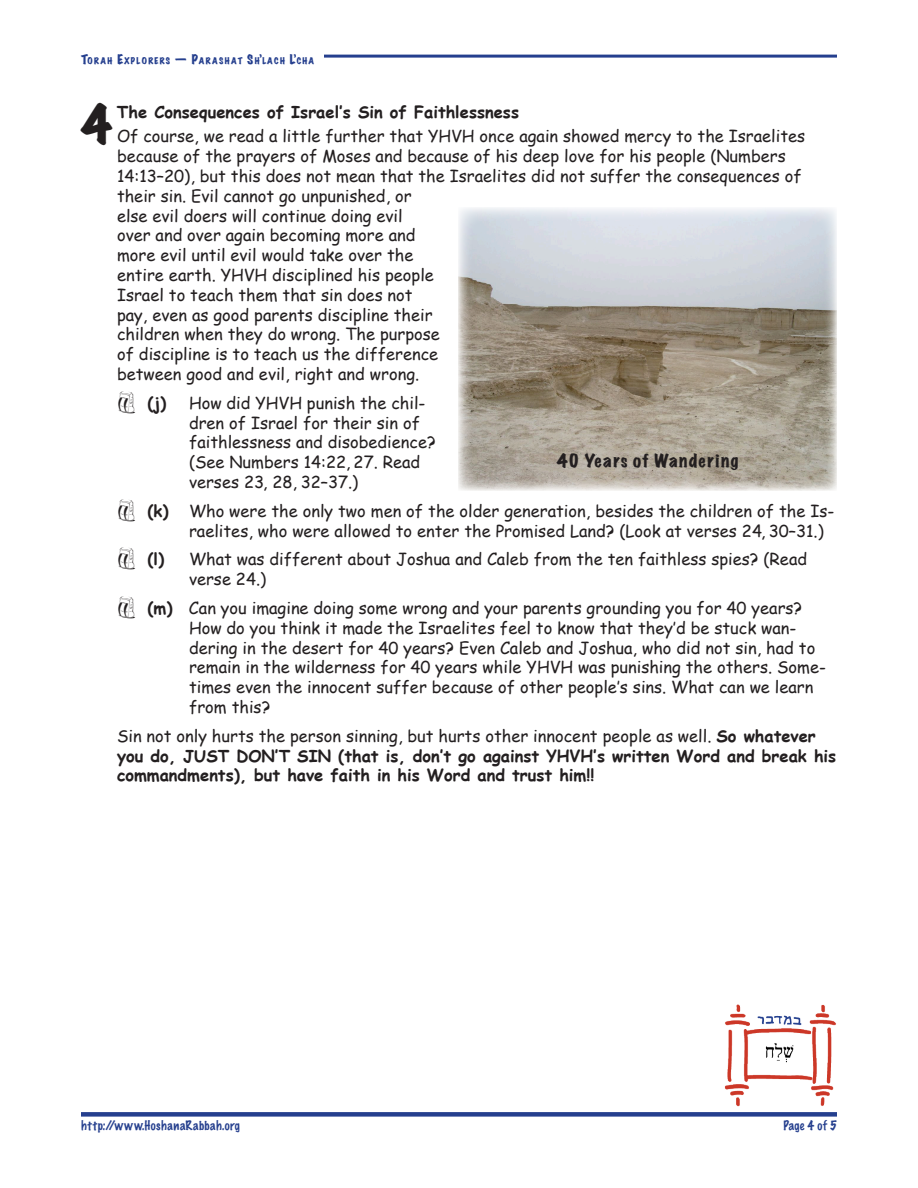
<style>
.page{position:relative;width:918px;height:1188px;background:#fff}
.page>*{position:absolute;margin:0;border:0;box-sizing:border-box;transform-origin:0 0}
.TE___hanging_indent{font:expanded 46.5px "Marker Felt";color:#231f20}
.TE_Lists_B-PACK_dba{font:16.5px/19.8px "Comic Sans MS";color:#231f20}
.TE_indent_left_2p{font:16.5px/19.8px "Comic Sans MS";color:#231f20}
.TE_indent_left_2p-2{font:700 16.5px/19.8px "Comic Sans MS";color:#231f20}
.TE___hanging_indent-2{font:700 16.5px "Comic Sans MS";color:#231f20}
.TE_Text_Base{font:expanded 16.5px "Marker Felt";letter-spacing:.085em;color:#231f20}
.TE_Lists_B-PACK_dba-2{font:700 16.5px "Comic Sans MS";color:#231f20}
.t1{font:100 12px "Marker Felt";letter-spacing:.045em;color:#253f8e}
.t2{font:expanded 8.4px "Marker Felt";letter-spacing:.155em;color:#253f8e}
.s1{font-size:12px}
.s2{font-family:"Outfitters";font-weight:400;font-size:22.5px}
.s3{font-family:"Outfitters";font-size:22.5px}
.s4{font-weight:700}
.s5{font-weight:400}
</style>
<div class="page">
<div style="left:81px;top:1112px;width:756px;height:5px;background:#253f8e"></div>
<hr style="left:324px;top:55px;width:513px;height:3px;background:#253f8e">
<img style="left:724px;top:1004px;width:112px;height:103px">
<img style="left:458px;top:208px;width:379px;height:283px">
<p class="t2" style="left:81px;top:54px;width:235px"><span class="s1">T</span>ORAH <span class="s1">E</span>XPLORERS <span class="s1">— P</span>ARASHAT <span class="s1">S</span>H<span class="s1">’</span>LACH <span class="s1">L’</span>CHA</p>
<p class="TE___hanging_indent" style="left:81px;top:90px;width:32px">4</p>
<p class="TE___hanging_indent-2" style="left:117px;top:100px;width:404px">The Consequences of Israel’s Sin of Faithlessness</p>
<p class="TE_indent_left_2p" style="left:117px;top:126px;width:690px">Of course, we read a little further that YHVH once again showed mercy to the Israelites because of the prayers of Moses and because of his deep love for his people (Numbers 14:13–20), but this does not mean that the Israelites did not suffer the consequences of their sin. Evil cannot go unpunished, or<br>else evil doers will continue doing evil<br>over and over again becoming more and<br>more evil until evil would take over the<br>entire earth. YHVH disciplined his people<br>Israel to teach them that sin does not<br>pay, even as good parents discipline their<br>children when they do wrong. The purpose<br>of discipline is to teach us the difference<br>between good and evil, right and wrong.</p>
<p class="TE_Lists_B-PACK_dba-2" style="left:117px;top:391px;width:51px"><span class="s2">d</span> (j)</p>
<p class="TE_Lists_B-PACK_dba" style="left:189px;top:392px;width:248px">How did YHVH punish the chil&shy;dren of Israel for their sin of faithlessness and disobedience? (See Numbers 14:22, 27. Read verses 23, 28, 32–37.)</p>
<p class="TE_Lists_B-PACK_dba" style="left:189px;top:500px;width:647px;text-indent:-72px"><span class="s3">d</span> <span class="s4">(k)</span> Who were the only two men of the older generation, besides the children of the Is&shy;raelites, who were allowed to enter the Promised Land? (Look at verses 24, 30–31.)</p>
<p class="TE_Lists_B-PACK_dba-2" style="left:117px;top:547px;width:49px"><span class="s2">d</span> (l)</p>
<p class="TE_Lists_B-PACK_dba" style="left:189px;top:549px;width:620px">What was different about Joshua and Caleb from the ten faithless spies? (Read verse 24.)</p>
<p class="TE_Lists_B-PACK_dba" style="left:189px;top:598px;width:639px;text-indent:-72px"><span class="s3">d</span> <span class="s4">(m)</span> Can you imagine doing some wrong and your parents grounding you for 40 years?<br>How do you think it made the Israelites feel to know that they’d be stuck wan&shy;dering in the desert for 40 years? Even Caleb and Joshua, who did not sin, had to remain in the wilderness for 40 years while YHVH was punishing the others. Some&shy;times even the innocent suffer because of other people’s sins. What can we learn from this?</p>
<p class="TE_indent_left_2p-2" style="left:117px;top:725px;width:721px"><span class="s5">Sin not only hurts the person sinning, but hurts other innocent people as well.</span> So whatever you do, JUST DON’T SIN (that is, don’t go against YHVH’s written Word and break his commandments), but have faith in his Word and trust him!!</p>
<p class="TE_Text_Base" style="left:557px;top:448px;width:183px">40 Years of Wandering</p>
<p class="t1" style="left:81px;top:1117px;width:161px">http://www.HoshanaRabbah.org</p>
<p class="t1" style="left:783px;top:1117px;width:55px">Page 4 of 5</p>
</div>
